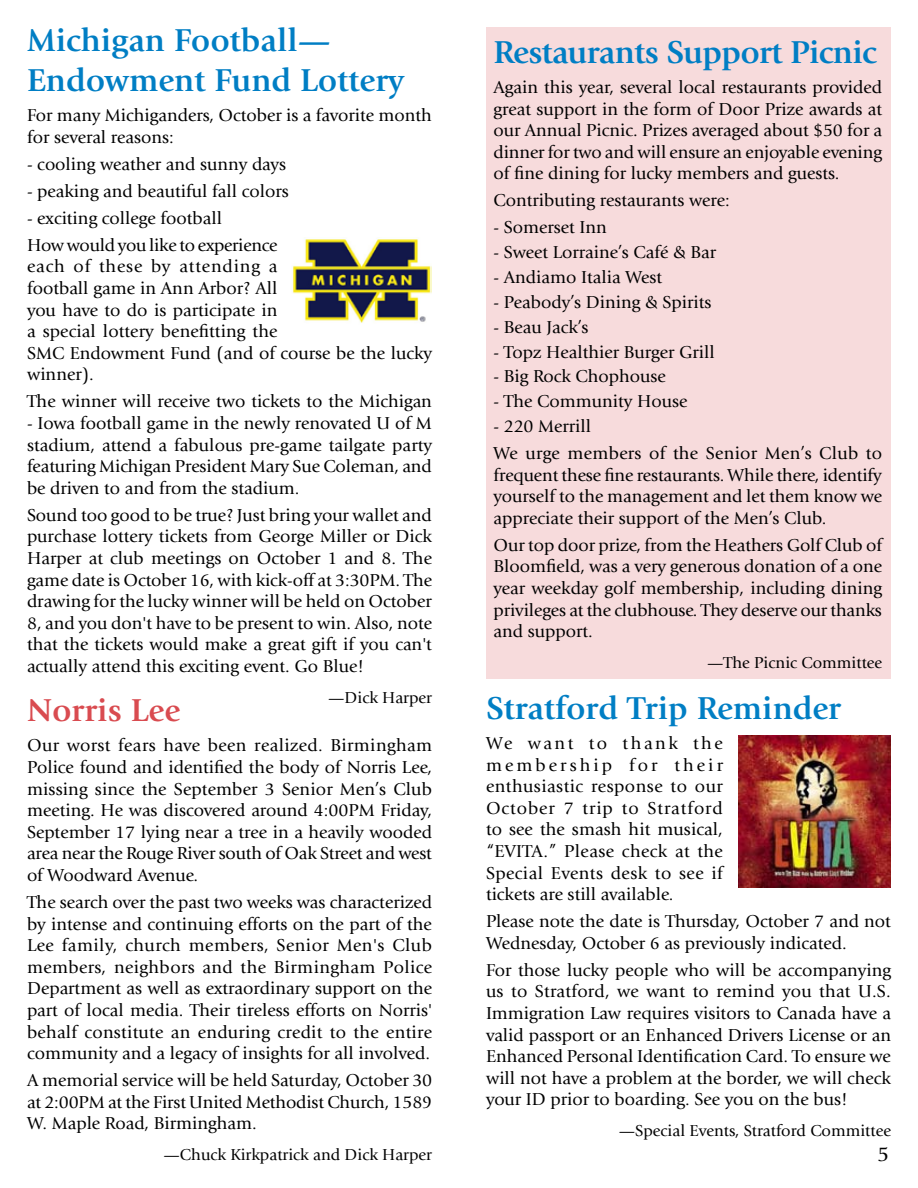
<style>
.page{position:relative;width:918px;height:1188px;background:#fff}
.page>*{position:absolute;margin:0;border:0;box-sizing:border-box;transform-origin:0 0}
.t1{font:700 33px/39.6px "Giovanni";color:#007ec4}
.t2{font:700 33px "Giovanni";letter-spacing:-.02em;color:#007ec4}
.t3{font:700 33px "Giovanni";color:#d94b50}
.t4{font:21px "Giovanni";color:#000}
.t5{font:18px/21.6px "Giovanni";color:#000;text-align:justify}
.t6{font:16.5px "Giovanni";color:#000}
</style>
<div class="page">
<div style="left:486px;top:27px;width:405px;height:652px;background:#f7dbdc"></div>
<img style="left:738px;top:735px;width:153px;height:153px">
<img style="left:292px;top:239px;width:140px;height:84px">
<h1 class="t1" style="left:27px;top:21px;width:379px">Michigan Football—<br>Endowment Fund Lottery</h1>
<p class="t5" style="left:27px;top:105px;width:406px">For many Michiganders, October is a favorite month for several reasons:</p>
<p class="t5" style="left:27px;top:153px;width:261px">- cooling weather and sunny days</p>
<p class="t5" style="left:27px;top:180px;width:263px">- peaking and beautiful fall colors</p>
<p class="t5" style="left:27px;top:205px;width:252px;line-height:27px">- exciting college football<br>How would you like to experience</p>
<p class="t5" style="left:27px;top:256px;width:407px;text-align:left">each of these by attending a<br>football game in Ann Arbor? All<br>you have to do is participate in<br>a special lottery benefitting the<br>SMC Endowment Fund (and of course be the lucky winner).</p>
<p class="t5" style="left:27px;top:391px;width:407px">The winner will receive two tickets to the Michigan</p>
<p class="t5" style="left:27px;top:413px;width:407px">- Iowa football game in the newly renovated U of M stadium, attend a fabulous pre-game tailgate party featuring Michigan President Mary Sue Coleman, and be driven to and from the stadium.</p>
<p class="t5" style="left:27px;top:504px;width:407px">Sound too good to be true? Just bring your wallet and purchase lottery tickets from George Miller or Dick Harper at club meetings on October 1 and 8. The game date is October 16, with kick-off at 3:30PM. The drawing for the lucky winner will be held on October 8, and you don't have to be present to win. Also, note that the tickets would make a great gift if you can't actually attend this exciting event. Go Blue!</p>
<p class="t6" style="left:328px;top:688px;width:105px">—Dick Harper</p>
<h1 class="t3" style="left:27px;top:691px;width:155px">Norris Lee</h1>
<p class="t5" style="left:27px;top:735px;width:407px">Our worst fears have been realized. Birmingham Police found and identified the body of Norris Lee, missing since the September 3 Senior Men’s Club meeting. He was discovered around 4:00PM Friday, September 17 lying near a tree in a heavily wooded area near the Rouge River south of Oak Street and west of Woodward Avenue.</p>
<p class="t5" style="left:27px;top:892px;width:407px">The search over the past two weeks was characterized by intense and continuing efforts on the part of the Lee family, church members, Senior Men's Club members, neighbors and the Birmingham Police Department as well as extraordinary support on the part of local media. Their tireless efforts on Norris' behalf constitute an enduring credit to the entire community and a legacy of insights for all involved.</p>
<p class="t5" style="left:27px;top:1070px;width:407px">A memorial service will be held Saturday, October 30 at 2:00PM at the First United Methodist Church, 1589<br>W. Maple Road, Birmingham.</p>
<p class="t6" style="left:163px;top:1145px;width:270px">—Chuck Kirkpatrick and Dick Harper</p>
<h1 class="t2" style="left:494px;top:33px;width:385px">Restaurants Support Picnic</h1>
<p class="t5" style="left:494px;top:76px;width:390px">Again this year, several local restaurants provided great support in the form of Door Prize awards at our Annual Picnic. Prizes averaged about $50 for a dinner for two and will ensure an enjoyable evening of fine dining for lucky members and guests.</p>
<p class="t5" style="left:494px;top:190px;width:238px">Contributing restaurants were:</p>
<p class="t5" style="left:494px;top:217px;width:115px">- Somerset Inn</p>
<p class="t5" style="left:494px;top:242px;width:224px">- Sweet Lorraine’s Café &amp; Bar</p>
<p class="t5" style="left:494px;top:267px;width:170px">- Andiamo Italia West</p>
<p class="t5" style="left:494px;top:291px;width:219px">- Peabody’s Dining &amp; Spirits</p>
<p class="t5" style="left:494px;top:316px;width:97px">- Beau Jack’s</p>
<p class="t5" style="left:494px;top:341px;width:223px">- Topz Healthier Burger Grill</p>
<p class="t5" style="left:494px;top:366px;width:174px">- Big Rock Chophouse</p>
<p class="t5" style="left:494px;top:391px;width:195px">- The Community House</p>
<p class="t5" style="left:494px;top:413px;width:390px;line-height:27px">- 220 Merrill<br>We urge members of the Senior Men’s Club to</p>
<p class="t5" style="left:494px;top:464px;width:390px">frequent these fine restaurants. While there, identify yourself to the management and let them know we appreciate their support of the Men’s Club.</p>
<p class="t5" style="left:494px;top:534px;width:390px">Our top door prize, from the Heathers Golf Club of Bloomfield, was a very generous donation of a one year weekday golf membership, including dining privileges at the clubhouse. They deserve our thanks and support.</p>
<p class="t6" style="left:707px;top:653px;width:177px">—The Picnic Committee</p>
<h1 class="t1" style="left:486px;top:688px;width:357px">Stratford Trip Reminder</h1>
<p class="t5" style="left:486px;top:733px;width:239px">We want to thank the membership for their enthusiastic response to our October 7 trip to Stratford to see the smash hit musical, “EVITA.” Please check at the Special Events desk to see if tickets are still available.</p>
<p class="t5" style="left:486px;top:911px;width:406px">Please note the date is Thursday, October 7 and not<br>Wednesday, October 6 as previously indicated.</p>
<p class="t5" style="left:486px;top:959px;width:407px">For those lucky people who will be accompanying us to Stratford, we want to remind you that U.S.<br>Immigration Law requires visitors to Canada have a valid passport or an Enhanced Drivers License or an Enhanced Personal Identification Card. To ensure we will not have a problem at the border, we will check your ID prior to boarding. See you on the bus!</p>
<p class="t6" style="left:619px;top:1121px;width:274px">—Special Events, Stratford Committee</p>
<p class="t4" style="left:878px;top:1142px;width:13px">5</p>
</div>
